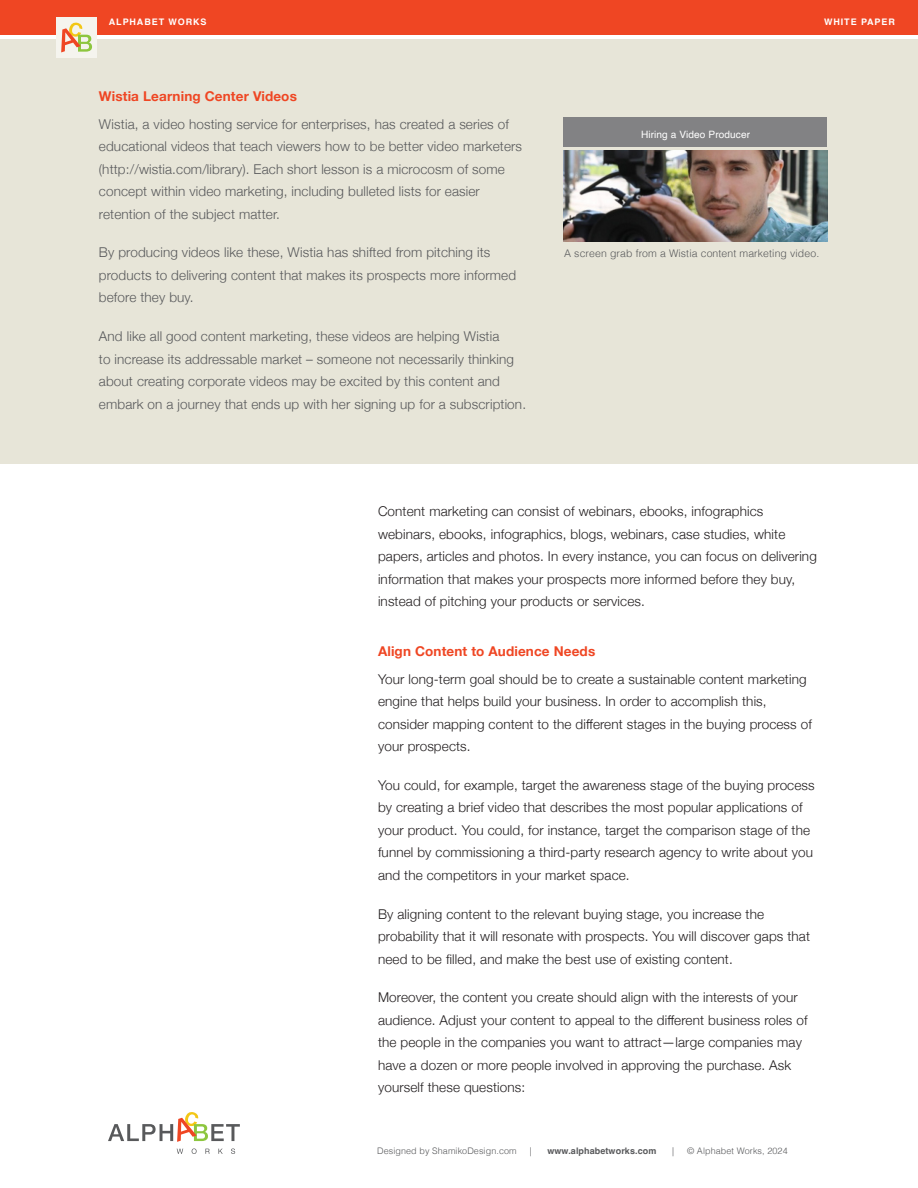
<style>
.page{position:relative;width:918px;height:1188px;background:#fff}
.page>*{position:absolute;margin:0;border:0;box-sizing:border-box;transform-origin:0 0}
.Text{font:300 13.5px/22.5px "Helvetica Neue";letter-spacing:.01em;color:#231f20}
.Text-2{font:300 13.5px/22.5px "Helvetica Neue";letter-spacing:.01em;color:#58595b}
.Subhead{font:700 13.5px "Helvetica Neue";letter-spacing:.01em;color:#ef4623}
.t1{font:300 10.5px "Helvetica";letter-spacing:.01em;color:#58595b}
.t2{font:10.05px "Helvetica";letter-spacing:.01em;color:#fff}
.t3{font:300 9px "Helvetica";letter-spacing:.01em;color:#58595b}
.t4{font:700 9px "Helvetica";letter-spacing:.1em;color:#fff}
.t5{font:700 9px "Helvetica";letter-spacing:.01em;color:#58595b}
</style>
<div class="page">
<div style="left:0;top:0;width:918px;height:35px;background:#ef4623"></div>
<svg style="left:177px;top:1149px;width:6px;height:5px"></svg>
<svg style="left:192px;top:1149px;width:5px;height:5px"></svg>
<svg style="left:205px;top:1149px;width:5px;height:5px"></svg>
<svg style="left:218px;top:1149px;width:5px;height:5px"></svg>
<svg style="left:231px;top:1149px;width:4px;height:5px"></svg>
<svg style="left:108px;top:1112px;width:132px;height:30px"></svg>
<div style="left:0;top:39px;width:918px;height:424px;background:#e7e5d8"></div>
<img style="left:563px;top:151px;width:264px;height:91px">
<div style="left:563px;top:117px;width:264px;height:30px;background:#828284"></div>
<div style="left:56px;top:17px;width:41px;height:41px;background:#f5f4ee"></div>
<svg style="left:61px;top:22px;width:31px;height:30px"></svg>
<p class="t4" style="left:109px;top:17px;width:99px">ALPHABET WORKS</p>
<p class="t4" style="left:824px;top:17px;width:72px">WHITE PAPER</p>
<p class="Subhead" style="left:99px;top:85px;width:199px">Wistia Learning Center Videos</p>
<p class="Text-2" style="left:99px;top:112px;width:425px">Wistia, a video hosting service for enterprises, has created a series of educational videos that teach viewers how to be better video marketers (http://wistia.com/library). Each short lesson is a microcosm of some concept within video marketing, including bulleted lists for easier retention of the subject matter.</p>
<p class="Text-2" style="left:99px;top:240px;width:419px">By producing videos like these, Wistia has shifted from pitching its products to delivering content that makes its prospects more informed before they buy.</p>
<p class="Text-2" style="left:99px;top:324px;width:429px">And like all good content marketing, these videos are helping Wistia<br>to increase its addressable market – someone not necessarily thinking about creating corporate videos may be excited by this content and embark on a journey that ends up with her signing up for a subscription.</p>
<p class="t2" style="left:641px;top:126px;width:111px">Hiring a Video Producer</p>
<p class="t1" style="left:564px;top:244px;width:257px">A screen grab from a Wistia content marketing video.</p>
<p class="Text" style="left:378px;top:499px;width:440px">Content marketing can consist of webinars, ebooks, infographics webinars, ebooks, infographics, blogs, webinars, case studies, white papers, articles and photos. In every instance, you can focus on delivering information that makes your prospects more informed before they buy, instead of pitching your products or services.</p>
<p class="Subhead" style="left:378px;top:640px;width:219px">Align Content to Audience Needs</p>
<p class="Text" style="left:378px;top:667px;width:435px">Your long-term goal should be to create a sustainable content marketing engine that helps build your business. In order to accomplish this, consider mapping content to the different stages in the buying process of your prospects.</p>
<p class="Text" style="left:378px;top:773px;width:438px">You could, for example, target the awareness stage of the buying process by creating a brief video that describes the most popular applications of your product. You could, for instance, target the comparison stage of the funnel by commissioning a third-party research agency to write about you and the competitors in your market space.</p>
<p class="Text" style="left:378px;top:902px;width:434px">By aligning content to the relevant buying stage, you increase the probability that it will resonate with prospects. You will discover gaps that need to be filled, and make the best use of existing content.</p>
<p class="Text" style="left:378px;top:985px;width:431px">Moreover, the content you create should align with the interests of your audience. Adjust your content to appeal to the different business roles of the people in the companies you want to attract—large companies may have a dozen or more people involved in approving the purchase. Ask yourself these questions:</p>
<p class="t3" style="left:377px;top:1143px;width:141px">Designed by ShamikoDesign.com</p>
<p class="t3" style="left:530px;top:1143px;width:3px">|</p>
<p class="t5" style="left:547px;top:1145px;width:111px">www.alphabetworks.com</p>
<p class="t3" style="left:672px;top:1143px;width:3px">|</p>
<p class="t3" style="left:687px;top:1143px;width:102px">© Alphabet Works, 2024</p>
</div>
